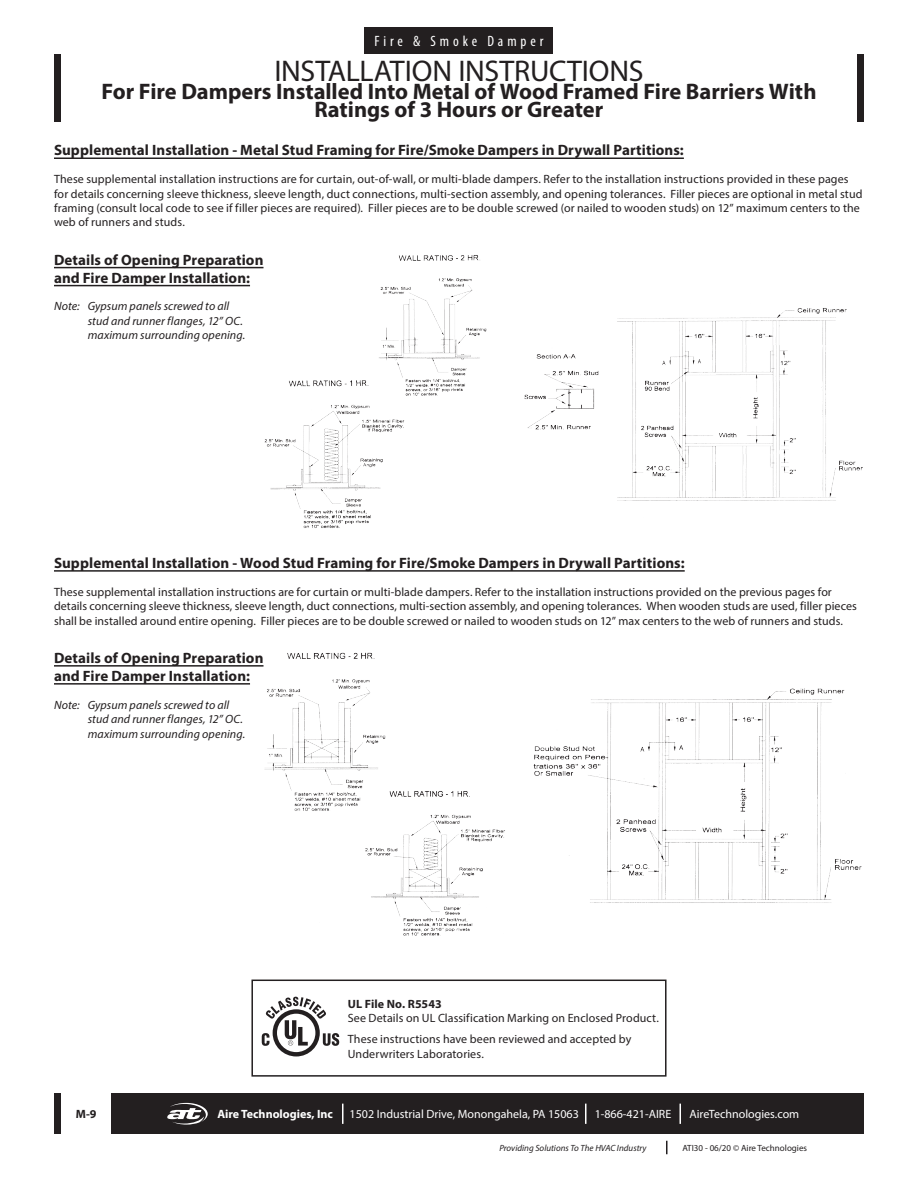
<style>
.page{position:relative;width:918px;height:1188px;background:#fff}
.page>*{position:absolute;margin:0;border:0;box-sizing:border-box;transform-origin:0 0}
.t1{font:30px "Myriad Pro";letter-spacing:-.005em;color:#231f20}
.t2{font:700 22.5px/18px "Myriad Pro";color:#231f20;text-align:center}
.t3{font:700 15px/18px "Myriad Pro";letter-spacing:.005em;color:#231f20}
.t4{font:condensed 15px "Myriad Pro";letter-spacing:.26em;color:#fff}
.t5{font:12px/14.4px "Myriad Pro";letter-spacing:.005em;color:#231f20}
.t6{font:italic 12px/14.4px "Myriad Pro";letter-spacing:.005em;color:#231f20}
.t7{font:12px "Myriad Pro";color:#fff}
.t8{font:700 12px "Myriad Pro";color:#fff}
.t9{font:700 12px "Myriad Pro";color:#231f20}
.t10{font:italic 9px "Myriad Pro";color:#231f20}
.t11{font:9px "Myriad Pro";color:#231f20}
.s1{font-weight:700}
</style>
<div class="page">
<div style="left:54px;top:1094px;width:7px;height:40px;background:#231f20"></div>
<div style="left:112px;top:1094px;width:752px;height:40px;background:#231f20"></div>
<hr style="left:342px;top:1104px;width:2px;height:20px;background:#fff">
<svg style="left:585px;top:1104px;width:1px;height:20px"></svg>
<svg style="left:680px;top:1104px;width:1px;height:20px"></svg>
<svg style="left:167px;top:1103px;width:41px;height:22px"></svg>
<div style="left:54px;top:54px;width:7px;height:68px;background:#231f20"></div>
<div style="left:857px;top:54px;width:7px;height:68px;background:#231f20"></div>
<div style="left:364px;top:27px;width:190px;height:27px;background:#231f20"></div>
<svg style="left:666px;top:1141px;width:2px;height:13px"></svg>
<hr style="left:54px;top:158px;width:630px;height:1px;background:#231f20">
<hr style="left:54px;top:570px;width:631px;height:2px;background:#231f20">
<div style="left:251px;top:980px;width:416px;height:97px;border:2px solid #231f20"></div>
<svg style="left:262px;top:997px;width:77px;height:59px"></svg>
<img style="left:264px;top:255px;width:599px;height:273px">
<hr style="left:54px;top:267px;width:210px;height:1px;background:#231f20">
<hr style="left:54px;top:285px;width:196px;height:1px;background:#231f20">
<img style="left:264px;top:652px;width:598px;height:284px">
<hr style="left:54px;top:665px;width:210px;height:2px;background:#231f20">
<hr style="left:54px;top:683px;width:196px;height:2px;background:#231f20">
<p class="t4" style="left:375px;top:32px;width:170px">Fire &amp; Smoke Damper</p>
<p class="t1" style="left:274px;top:52px;width:371px">INSTALLATION INSTRUCTIONS</p>
<p class="t2" style="left:101px;top:82px;width:717px">For Fire Dampers Installed Into Metal of Wood Framed Fire Barriers With<br>Ratings of 3 Hours or Greater</p>
<p class="t3" style="left:54px;top:141px;width:631px">Supplemental Installation - Metal Stud Framing for Fire/Smoke Dampers in Drywall Partitions:</p>
<p class="t5" style="left:54px;top:172px;width:810px">These supplemental installation instructions are for curtain, out-of-wall, or multi-blade dampers. Refer to the installation instructions provided in these pages for details concerning sleeve thickness, sleeve length, duct connections, multi-section assembly, and opening tolerances. Filler pieces are optional in metal stud framing (consult local code to see if filler pieces are required). Filler pieces are to be double screwed (or nailed to wooden studs) on 12” maximum centers to the web of runners and studs.</p>
<p class="t3" style="left:54px;top:250px;width:211px">Details of Opening Preparation and Fire Damper Installation:</p>
<p class="t6" style="left:88px;top:299px;width:159px;text-indent:-34px">Note: Gypsum panels screwed to all stud and runner flanges, 12” OC. maximum surrounding opening.</p>
<p class="t3" style="left:54px;top:553px;width:632px">Supplemental Installation - Wood Stud Framing for Fire/Smoke Dampers in Drywall Partitions:</p>
<p class="t5" style="left:54px;top:584px;width:804px">These supplemental installation instructions are for curtain or multi-blade dampers. Refer to the installation instructions provided on the previous pages for details concerning sleeve thickness, sleeve length, duct connections, multi-section assembly, and opening tolerances. When wooden studs are used, filler pieces shall be installed around entire opening. Filler pieces are to be double screwed or nailed to wooden studs on 12” max centers to the web of runners and studs.</p>
<p class="t3" style="left:54px;top:648px;width:211px">Details of Opening Preparation and Fire Damper Installation:</p>
<p class="t6" style="left:88px;top:697px;width:159px;text-indent:-34px">Note: Gypsum panels screwed to all stud and runner flanges, 12” OC. maximum surrounding opening.</p>
<p class="t5" style="left:348px;top:996px;width:313px"><span class="s1">UL File No. R5543<br></span>See Details on UL Classification Marking on Enclosed Product.</p>
<p class="t5" style="left:348px;top:1032px;width:285px">These instructions have been reviewed and accepted by<br>Underwriters Laboratories.</p>
<p class="t9" style="left:76px;top:1106px;width:22px">M-9</p>
<p class="t8" style="left:217px;top:1106px;width:117px">Aire Technologies, Inc</p>
<p class="t7" style="left:350px;top:1107px;width:231px">1502 Industrial Drive, Monongahela, PA 15063</p>
<p class="t7" style="left:595px;top:1107px;width:78px">1-866-421-AIRE</p>
<p class="t7" style="left:689px;top:1107px;width:111px">AireTechnologies.com</p>
<p class="t10" style="left:499px;top:1142px;width:149px">Providing Solutions To The HVAC Industry</p>
<p class="t11" style="left:682px;top:1142px;width:126px">ATI30 - 06/20 © Aire Technologies</p>
</div>
